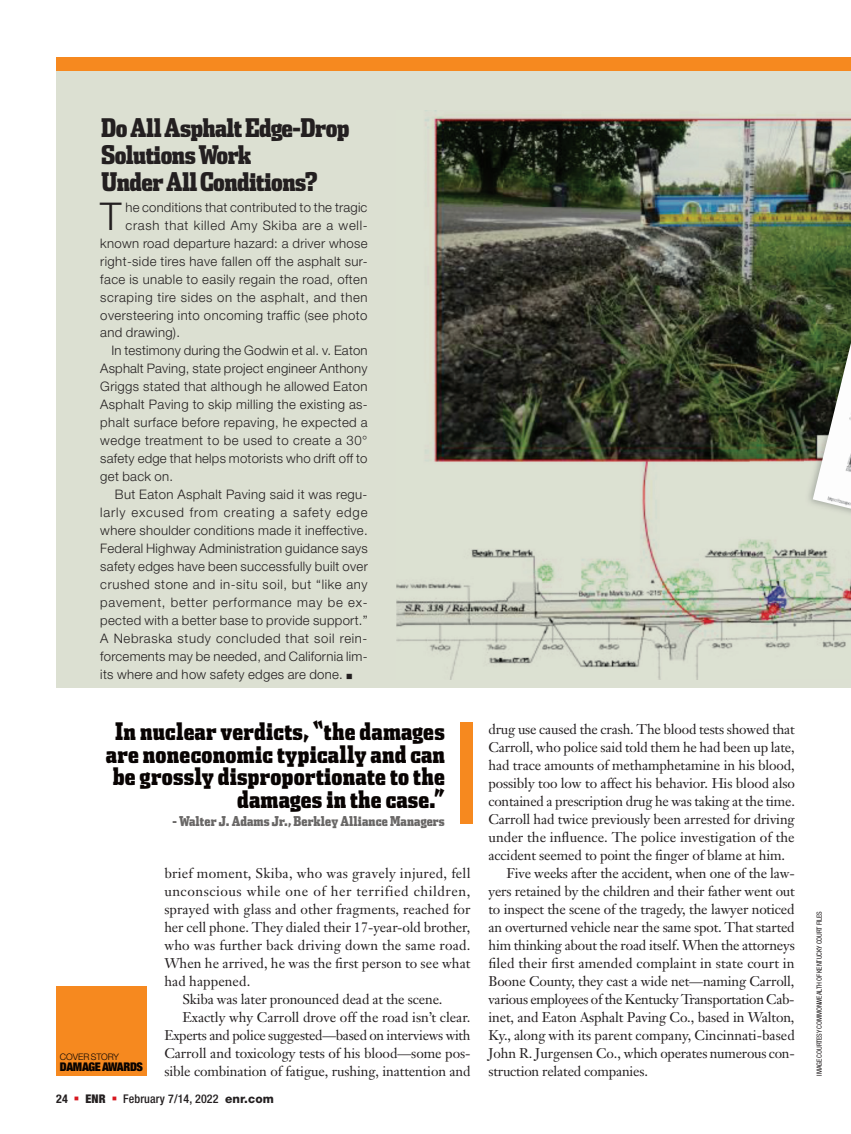
<style>
.page{position:relative;width:851px;height:1134px;background:#fff}
.page>*{position:absolute;margin:0;border:0;box-sizing:border-box;transform-origin:0 0}
.t1{font:300 38.4px "Helvetica Neue";color:#231f20}
.t2{font:900 25.5px/27px "Dispatch Comp";letter-spacing:-.02em;color:#231f20}
.t3{font:900 24px/22.5px "Dispatch Comp";letter-spacing:.01em;color:#080302;text-align:right}
.t4{font:13.8px "Janson Text";letter-spacing:-.01em;color:#231f20}
.t5{font:13.8px "Janson Text";letter-spacing:.015em;color:#231f20}
.t6{font:13.8px "Janson Text";letter-spacing:.035em;color:#231f20}
.t7{font:900 13.5px "Dispatch Comp";letter-spacing:.01em;color:#696766}
.t8{font:300 13.2px "Helvetica Neue";letter-spacing:.025em;color:#231f20}
.t9{font:300 13.2px "Helvetica Neue";letter-spacing:.045em;color:#231f20}
.t10{font:300 13.2px "Helvetica Neue";letter-spacing:.055em;color:#231f20}
.t11{font:300 13.2px "Helvetica Neue";letter-spacing:.05em;color:#231f20}
.t12{font:300 13.2px "Helvetica Neue";letter-spacing:.065em;color:#231f20}
.t13{font:500 condensed 12px "Helvetica Neue";letter-spacing:.005em;color:#231f20}
.t14{font:900 expanded 12px "Helvetica Neue";letter-spacing:-.035em;color:#080302}
.t15{font:900 condensed 12px "Helvetica Neue";color:#231f20}
.t16{font:700 condensed 12px "Helvetica Neue";color:#231f20}
.t17{font:300 9px "Helvetica Neue";letter-spacing:-.015em;color:#080302}
.t18{font:condensed 7.2px "Helvetica Neue";letter-spacing:-.01em;color:#231f20}
.s1{font-weight:800;font-stretch:normal}
</style>
<div class="page">
<div style="left:56px;top:57px;width:794px;height:630px;background:#dce0d2"></div>
<img style="left:396px;top:111px;width:454px;height:569px">
<div style="left:56px;top:57px;width:794px;height:13px;background:#f6891f"></div>
<div style="left:56px;top:986px;width:90px;height:90px;background:#f6891f"></div>
<img style="left:804px;top:236px;width:46px;height:319px">
<img style="left:812px;top:343px;width:38px;height:166px">
<div style="left:461px;top:722px;width:12px;height:102px;background:#f6891f"></div>
<h2 class="t2" style="left:101px;top:113px;width:249px">Do All Asphalt Edge-Drop<br>Solutions Work<br>Under All Conditions?</h2>
<h1 class="t1" style="left:100px;top:192px;width:23px">T</h1>
<p class="t8" style="left:126px;top:199px;width:243px">he conditions that contributed to the tragic</p>
<p class="t10" style="left:126px;top:217px;width:243px">crash that killed Amy Skiba are a well-</p>
<p class="t8" style="left:100px;top:235px;width:269px">known road departure hazard: a driver whose</p>
<p class="t8" style="left:100px;top:253px;width:269px">right-side tires have fallen off the asphalt sur-</p>
<p class="t8" style="left:100px;top:271px;width:269px">face is unable to easily regain the road, often</p>
<p class="t9" style="left:100px;top:289px;width:269px">scraping tire sides on the asphalt, and then</p>
<p class="t8" style="left:100px;top:307px;width:269px">oversteering into oncoming traffic (see photo</p>
<p class="t8" style="left:100px;top:325px;width:81px">and drawing).</p>
<p class="t8" style="left:111px;top:343px;width:258px">In testimony during the Godwin et al. v. Eaton</p>
<p class="t8" style="left:100px;top:361px;width:268px">Asphalt Paving, state project engineer Anthony</p>
<p class="t8" style="left:100px;top:379px;width:269px">Griggs stated that although he allowed Eaton</p>
<p class="t8" style="left:100px;top:397px;width:269px">Asphalt Paving to skip milling the existing as-</p>
<p class="t8" style="left:100px;top:415px;width:269px">phalt surface before repaving, he expected a</p>
<p class="t8" style="left:100px;top:433px;width:268px">wedge treatment to be used to create a 30°</p>
<p class="t8" style="left:100px;top:451px;width:269px">safety edge that helps motorists who drift off to</p>
<p class="t8" style="left:100px;top:469px;width:74px">get back on.</p>
<p class="t8" style="left:115px;top:487px;width:254px">But Eaton Asphalt Paving said it was regu-</p>
<p class="t12" style="left:100px;top:505px;width:269px">larly excused from creating a safety edge</p>
<p class="t8" style="left:100px;top:523px;width:269px">where shoulder conditions made it ineffective.</p>
<p class="t8" style="left:100px;top:541px;width:269px">Federal Highway Administration guidance says</p>
<p class="t8" style="left:100px;top:559px;width:269px">safety edges have been successfully built over</p>
<p class="t9" style="left:100px;top:577px;width:269px">crushed stone and in-situ soil, but “like any</p>
<p class="t10" style="left:100px;top:595px;width:269px">pavement, better performance may be ex-</p>
<p class="t8" style="left:100px;top:613px;width:269px">pected with a better base to provide support.”</p>
<p class="t11" style="left:100px;top:631px;width:268px">A Nebraska study concluded that soil rein-</p>
<p class="t8" style="left:100px;top:649px;width:269px">forcements may be needed, and California lim-</p>
<p class="t8" style="left:100px;top:667px;width:244px">its where and how safety edges are done.</p>
<h3 class="t3" style="left:106px;top:719px;width:340px">In nuclear verdicts, “the damages are noneconomic typically and can be grossly disproportionate to the damages in the case.”</h3>
<p class="t7" style="left:172px;top:812px;width:274px">- Walter J. Adams Jr., Berkley Alliance Managers</p>
<p class="t17" style="left:60px;top:1051px;width:61px">COVER STORY</p>
<p class="t14" style="left:60px;top:1059px;width:84px">DAMAGE AWARDS</p>
<p class="t5" style="left:164px;top:864px;width:308px">brief moment, Skiba, who was gravely injured, fell</p>
<p class="t6" style="left:164px;top:882px;width:307px">unconscious while one of her terrified children,</p>
<p class="t4" style="left:164px;top:900px;width:307px">sprayed with glass and other fragments, reached for</p>
<p class="t4" style="left:164px;top:918px;width:307px">her cell phone. They dialed their 17-year-old brother,</p>
<p class="t5" style="left:164px;top:936px;width:307px">who was further back driving down the same road.</p>
<p class="t4" style="left:164px;top:954px;width:308px">When he arrived, he was the first person to see what</p>
<p class="t4" style="left:164px;top:972px;width:87px">had happened.</p>
<p class="t4" style="left:182px;top:990px;width:262px">Skiba was later pronounced dead at the scene.</p>
<p class="t4" style="left:182px;top:1008px;width:290px">Exactly why Carroll drove off the road isn’t clear.</p>
<p class="t4" style="left:164px;top:1026px;width:308px">Experts and police suggested—based on interviews with</p>
<p class="t4" style="left:164px;top:1044px;width:308px">Carroll and toxicology tests of his blood—some pos-</p>
<p class="t4" style="left:164px;top:1062px;width:308px">sible combination of fatigue, rushing, inattention and</p>
<p class="t16" style="left:56px;top:1092px;width:13px">24</p>
<p class="t15" style="left:85px;top:1092px;width:22px">ENR</p>
<p class="t13" style="left:123px;top:1092px;width:152px">February 7/14, 2022 <span class="s1">enr.com</span></p>
<p class="t4" style="left:488px;top:720px;width:308px">drug use caused the crash. The blood tests showed that</p>
<p class="t4" style="left:488px;top:738px;width:308px">Carroll, who police said told them he had been up late,</p>
<p class="t4" style="left:488px;top:756px;width:308px">had trace amounts of methamphetamine in his blood,</p>
<p class="t4" style="left:488px;top:774px;width:308px">possibly too low to affect his behavior. His blood also</p>
<p class="t4" style="left:488px;top:792px;width:308px">contained a prescription drug he was taking at the time.</p>
<p class="t4" style="left:488px;top:810px;width:308px">Carroll had twice previously been arrested for driving</p>
<p class="t4" style="left:488px;top:828px;width:307px">under the influence. The police investigation of the</p>
<p class="t4" style="left:488px;top:846px;width:298px">accident seemed to point the finger of blame at him.</p>
<p class="t4" style="left:506px;top:864px;width:290px">Five weeks after the accident, when one of the law-</p>
<p class="t4" style="left:488px;top:882px;width:308px">yers retained by the children and their father went out</p>
<p class="t4" style="left:488px;top:900px;width:307px">to inspect the scene of the tragedy, the lawyer noticed</p>
<p class="t4" style="left:488px;top:918px;width:308px">an overturned vehicle near the same spot. That started</p>
<p class="t4" style="left:488px;top:936px;width:308px">him thinking about the road itself. When the attorneys</p>
<p class="t4" style="left:488px;top:954px;width:307px">filed their first amended complaint in state court in</p>
<p class="t4" style="left:488px;top:972px;width:307px">Boone County, they cast a wide net—naming Carroll,</p>
<p class="t4" style="left:488px;top:990px;width:307px">various employees of the Kentucky Transportation Cab-</p>
<p class="t4" style="left:488px;top:1008px;width:307px">inet, and Eaton Asphalt Paving Co., based in Walton,</p>
<p class="t4" style="left:488px;top:1026px;width:308px">Ky., along with its parent company, Cincinnati-based</p>
<p class="t4" style="left:488px;top:1044px;width:308px">John R. Jurgensen Co., which operates numerous con-</p>
<p class="t4" style="left:488px;top:1062px;width:161px">struction related companies.</p>
<p class="t18" style="left:815px;top:1076px;width:166px;rotate:-90deg">IMAGE COURTESY COMMONWEALTH OF KENTUCKY COURT FILES</p>
</div>
